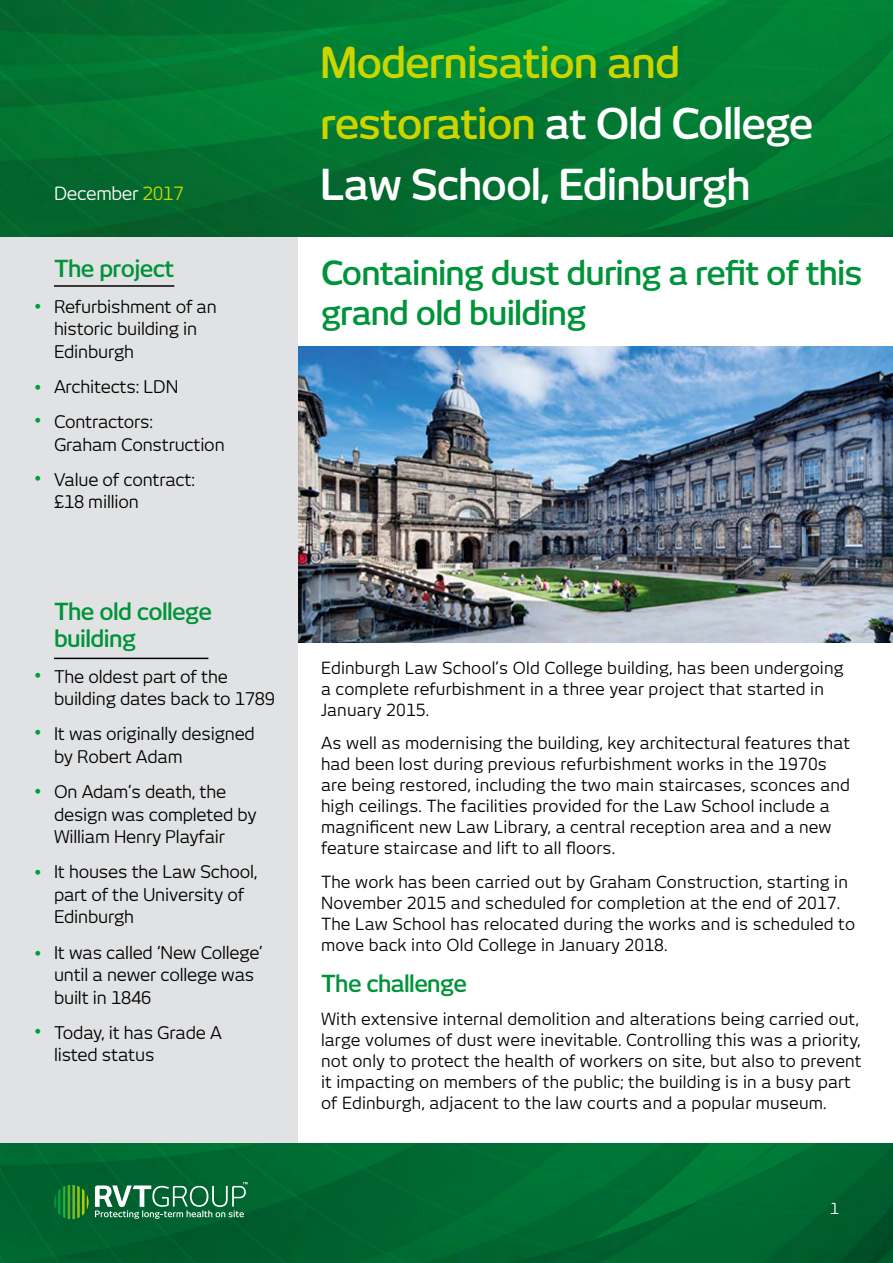
<style>
.page{position:relative;width:893px;height:1263px;background:#fff}
.page>*{position:absolute;margin:0;border:0;box-sizing:border-box;transform-origin:0 0}
.t1{font:600 42px/60.6px "New June";letter-spacing:-.025em;color:#cdd500}
.t2{font:600 42px "New June";letter-spacing:-.025em;color:#fff}
.t3{font:42px/57.8px "Minion Pro";color:#009d3d;text-align:justify}
.t4{font:600 33px/39.6px "New June";letter-spacing:-.025em;color:#009339}
.t5{font:600 23.1px/27.8px "New June";letter-spacing:-.025em;color:#009339}
.t6{font:18px "New June";letter-spacing:-.02em;color:#fff}
.t7{font:17.25px/22.5px "New June";letter-spacing:-.01em;color:#000}
.t8{font:16.5px/21px "New June";letter-spacing:.01em;color:#000}
.t9{font:15px "New June";color:#fff}
.s1{color:#cdd500}
.s2{color:#fff}
</style>
<div class="page">
<img style="left:298px;top:346px;width:595px;height:296px">
<div style="left:0;top:227px;width:297px;height:927px;background:#e1e2e4"></div>
<img style="left:0;top:0;width:893px;height:236px">
<img style="left:0;top:1144px;width:893px;height:119px">
<svg style="left:95px;top:1182px;width:153px;height:37px;background:#3d8861"></svg>
<svg style="left:54px;top:1185px;width:35px;height:34px"></svg>
<hr style="left:54px;top:285px;width:120px;height:2px;background:#000">
<hr style="left:54px;top:658px;width:154px;height:1px;background:#000">
<p class="t6" style="left:54px;top:183px;width:131px">December <span class="s1">2017</span></p>
<h1 class="t3" style="left:33px;top:263px;width:11px;line-height:80.4px">· ·</h1>
<h1 class="t3" style="left:33px;top:387px;width:11px;line-height:58.5px">· ·</h1>
<h3 class="t5" style="left:54px;top:255px;width:122px">The project</h3>
<p class="t7" style="left:54px;top:295px;width:164px">Refurbishment of an historic building in<br>Edinburgh</p>
<p class="t7" style="left:54px;top:369px;width:126px;line-height:35.2px">Architects: LDN<br>Contractors:</p>
<p class="t7" style="left:54px;top:427px;width:172px;line-height:35.2px">Graham Construction<br>Value of contract:</p>
<p class="t7" style="left:54px;top:491px;width:86px">£18 million</p>
<h1 class="t3" style="left:33px;top:643px;width:11px">· · ·</h1>
<h1 class="t3" style="left:33px;top:829px;width:11px;line-height:79.5px">· · ·</h1>
<h3 class="t5" style="left:54px;top:597px;width:159px">The old college building</h3>
<p class="t7" style="left:54px;top:665px;width:222px">The oldest part of the building dates back to 1789</p>
<p class="t7" style="left:54px;top:722px;width:202px">It was originally designed by Robert Adam</p>
<p class="t7" style="left:54px;top:780px;width:204px">On Adam’s death, the design was completed by<br>William Henry Playfair</p>
<p class="t7" style="left:54px;top:860px;width:205px">It houses the Law School, part of the University of<br>Edinburgh</p>
<p class="t7" style="left:54px;top:941px;width:210px">It was called ‘New College’ until a newer college was built in 1846</p>
<p class="t7" style="left:54px;top:1021px;width:169px">Today, it has Grade A listed status</p>
<h1 class="t1" style="left:320px;top:32px;width:495px">Modernisation and restoration <span class="s2">at Old College</span></h1>
<h1 class="t2" style="left:320px;top:160px;width:432px">Law School, Edinburgh</h1>
<h2 class="t4" style="left:321px;top:253px;width:543px">Containing dust during a refit of this grand old building</h2>
<p class="t8" style="left:321px;top:657px;width:524px">Edinburgh Law School’s Old College building, has been undergoing a complete refurbishment in a three year project that started in<br>January 2015.</p>
<p class="t8" style="left:321px;top:733px;width:531px">As well as modernising the building, key architectural features that had been lost during previous refurbishment works in the 1970s are being restored, including the two main staircases, sconces and high ceilings. The facilities provided for the Law School include a magnificent new Law Library, a central reception area and a new feature staircase and lift to all floors.</p>
<p class="t8" style="left:321px;top:871px;width:536px">The work has been carried out by Graham Construction, starting in November 2015 and scheduled for completion at the end of 2017.<br>The Law School has relocated during the works and is scheduled to move back into Old College in January 2018.</p>
<h3 class="t5" style="left:321px;top:969px;width:147px">The challenge</h3>
<p class="t8" style="left:321px;top:1009px;width:542px">With extensive internal demolition and alterations being carried out, large volumes of dust were inevitable. Controlling this was a priority, not only to protect the health of workers on site, but also to prevent it impacting on members of the public; the building is in a busy part of Edinburgh, adjacent to the law courts and a popular museum.</p>
<p class="t9" style="left:830px;top:1200px;width:10px">1</p>
</div>
